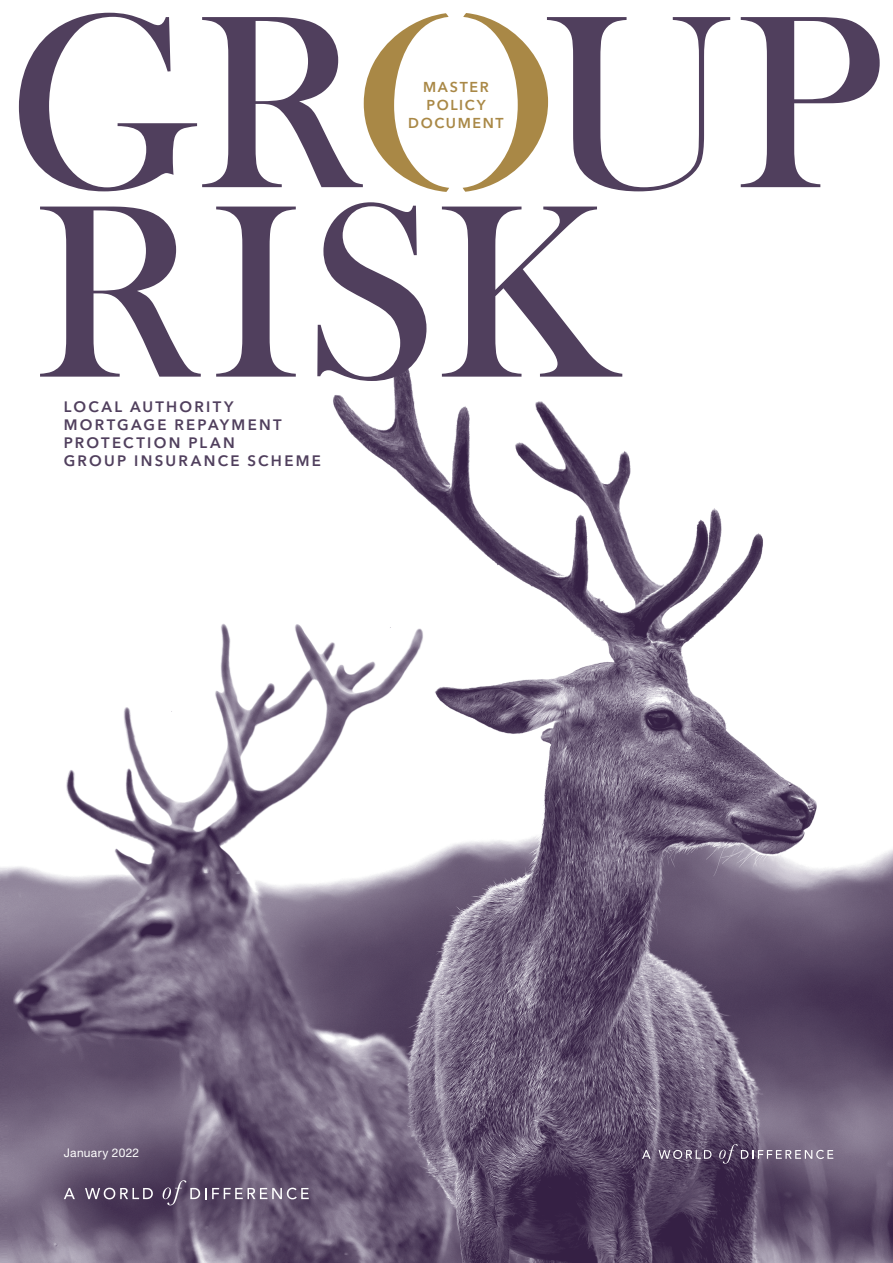
<style>
.page{position:relative;width:893px;height:1263px;background:#fff}
.page>*{position:absolute;margin:0;border:0;box-sizing:border-box;transform-origin:0 0}
.t1{font:255.15px/189.4px "Bask Old Face";color:#503f5d}
.t2{font:600 15px/18px "Avenir Next LT Pro";letter-spacing:.15em;color:#503f5d}
.t3{font:600 14.25px/18px "Avenir Next LT Pro";letter-spacing:.115em;color:#a98846;text-align:center}
.body{font:12px "Helvetica Neue LT Std";letter-spacing:.025em;color:#fff}
</style>
<div class="page">
<img style="left:0;top:98px;width:893px;height:1165px">
<svg style="left:364px;top:13px;width:85px;height:179px"></svg>
<svg style="left:463px;top:13px;width:85px;height:179px"></svg>
<svg style="left:659px;top:1150px;width:53px;height:9px"></svg>
<svg style="left:642px;top:1150px;width:9px;height:9px"></svg>
<svg style="left:719px;top:1144px;width:114px;height:20px;background:#7a6d84"></svg>
<svg style="left:85px;top:1188px;width:68px;height:11px"></svg>
<svg style="left:64px;top:1188px;width:11px;height:11px"></svg>
<svg style="left:163px;top:1180px;width:146px;height:25px;background:#73657d"></svg>
<p class="t1" style="left:7px;top:14px;width:877px">GR UP<br>RISK</p>
<p class="t3" style="left:408px;top:78px;width:97px">MASTER<br>POLICY<br>DOCUMENT</p>
<p class="t2" style="left:64px;top:398px;width:259px">LOCAL AUTHORITY<br>MORTGAGE REPAYMENT<br>PROTECTION PLAN<br>GROUP INSURANCE SCHEME</p>
<p class="body" style="left:64px;top:1145px;width:77px">January 2022</p>
</div>
